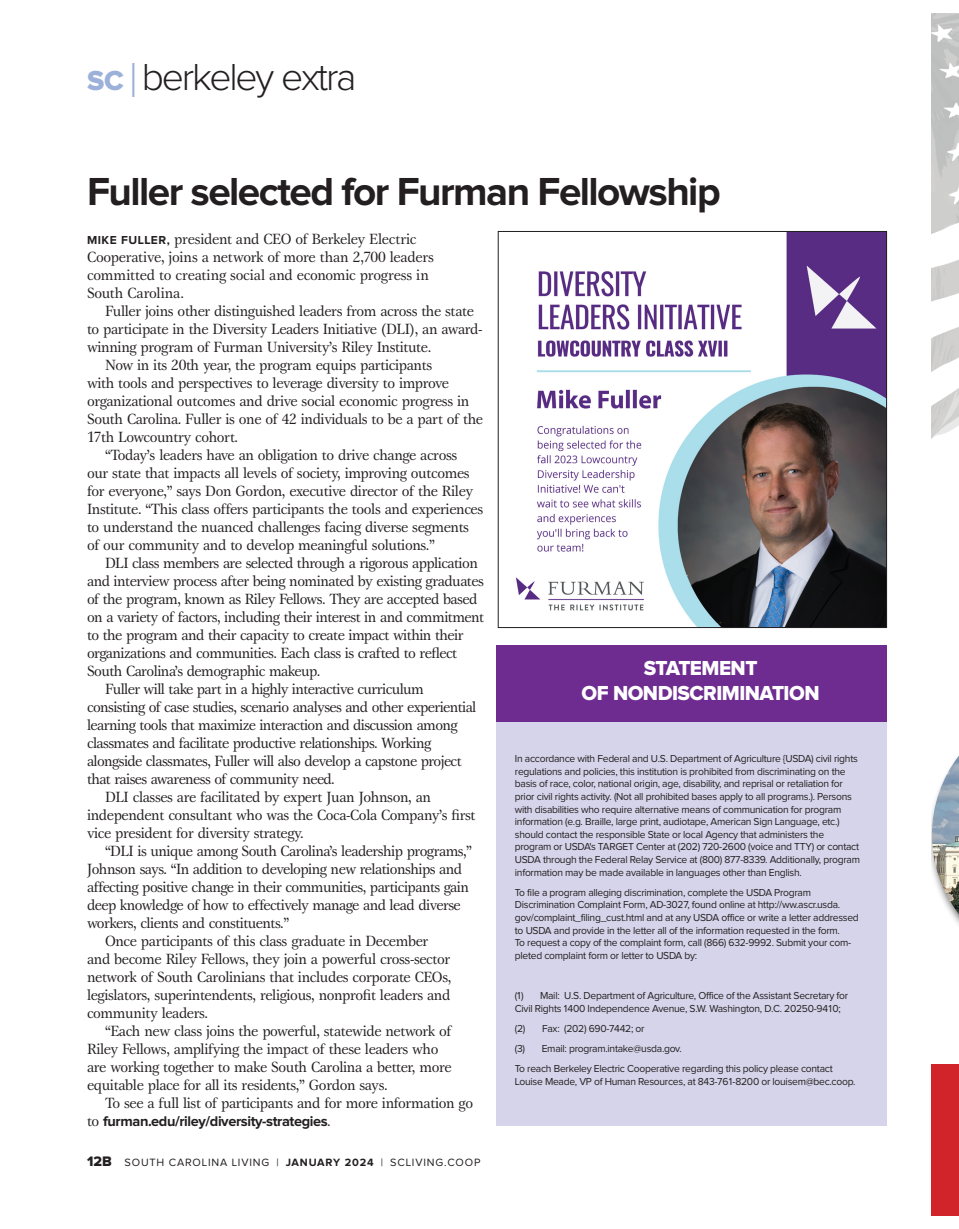
<style>
.page{position:relative;width:959px;height:1229px;background:#fff}
.page>*{position:absolute;margin:0;border:0;box-sizing:border-box;transform-origin:0 0}
.Head_27pt_lead_story{font:700 40.5px "Proxima Nova";letter-spacing:-.04em;color:#231f20}
.Dept_logo{font:300 39px "Proxima Nova";letter-spacing:-.055em;color:#231f20}
.BOX_9_12_Regular{font:21px "Proxima Nova Extrabld";letter-spacing:-.025em;color:#fff}
.BODY_text{font:15.3px/18px "Gamma ITC Std";letter-spacing:-.025em;color:#231f20}
.BODY_Text_No_Indent{font:15.3px/18px "Gamma ITC Std";letter-spacing:-.015em;color:#231f20}
.BODY_text-2{font:700 14.55px "Proxima Nova";letter-spacing:-.03em;color:#231f20}
.t1{font:10.95px "Proxima Nova";letter-spacing:.075em;color:#231f20}
.BOX_9_12_Regular_noin{font:10.5px/12.6px "Proxima Nova";letter-spacing:-.025em;color:#231f20}
.s1{font-family:"Proxima Nova Extrabld";font-weight:400;font-size:28.5px;color:#9cb1da}
.s2{font-size:48px;color:#9cb1da}
.s3{font-family:"Proxima Nova";font-weight:700;font-size:12px}
.s4{font-family:"Gamma ITC Std";font-weight:400;font-size:15.3px}
.s5{font-family:"Proxima Nova Extrabld";font-size:14.25px}
.s6{font-weight:700}
</style>
<div class="page">
<img style="left:932px;top:14px;width:26px;height:424px">
<div style="left:931px;top:1063px;width:27px;height:152px;background:#d1232a"></div>
<img style="left:932px;top:757px;width:26px;height:157px">
<div style="left:496px;top:645px;width:390px;height:480px;background:#d6d4ea"></div>
<img style="left:516px;top:233px;width:368px;height:393px">
<div style="left:498px;top:231px;width:388px;height:397px;border:1px solid #231f20"></div>
<div style="left:496px;top:645px;width:390px;height:76px;background:#6e2c91"></div>
<p class="Dept_logo" style="left:87px;top:59px;width:271px"><span class="s1">SC</span> <span class="s2">|</span>berkeley extra</p>
<p class="Head_27pt_lead_story" style="left:87px;top:172px;width:635px">Fuller selected for Furman Fellowship</p>
<p class="BODY_Text_No_Indent" style="left:87px;top:229px;width:348px"><span class="s3">MIKE FULLER,</span> president and CEO of Berkeley Electric Cooperative, joins a network of more than 2,700 leaders committed to creating social and economic progress in South Carolina.</p>
<p class="BODY_text" style="left:87px;top:301px;width:397px;text-indent:18px">Fuller joins other distinguished leaders from across the state to participate in the Diversity Leaders Initiative (DLI), an award&shy;winning program of Furman University’s Riley Institute.</p>
<p class="BODY_text" style="left:87px;top:355px;width:397px;text-indent:18px">Now in its 20th year, the program equips participants<br>with tools and perspectives to leverage diversity to improve organizational outcomes and drive social economic progress in South Carolina. Fuller is one of 42 individuals to be a part of the 17th Lowcountry cohort.</p>
<p class="BODY_text" style="left:87px;top:445px;width:397px;text-indent:18px">“Today’s leaders have an obligation to drive change across<br>our state that impacts all levels of society, improving outcomes for everyone,” says Don Gordon, executive director of the Riley Institute. “This class offers participants the tools and experiences to understand the nuanced challenges facing diverse segments of our community and to develop meaningful solutions.”</p>
<p class="BODY_text" style="left:87px;top:553px;width:398px;text-indent:18px">DLI class members are selected through a rigorous application and interview process after being nominated by existing graduates of the program, known as Riley Fellows. They are accepted based on a variety of factors, including their interest in and commitment to the program and their capacity to create impact within their organizations and communities. Each class is crafted to reflect South Carolina’s demographic makeup.</p>
<p class="BODY_text" style="left:87px;top:679px;width:391px;text-indent:18px">Fuller will take part in a highly interactive curriculum consisting of case studies, scenario analyses and other experiential learning tools that maximize interaction and discussion among classmates and facilitate productive relationships. Working alongside classmates, Fuller will also develop a capstone project that raises awareness of community need.</p>
<p class="BODY_text" style="left:87px;top:787px;width:390px;text-indent:18px">DLI classes are facilitated by expert Juan Johnson, an independent consultant who was the Coca-Cola Company’s first vice president for diversity strategy.</p>
<p class="BODY_text" style="left:87px;top:841px;width:386px;text-indent:18px">“DLI is unique among South Carolina’s leadership programs,” Johnson says. “In addition to developing new relationships and affecting positive change in their communities, participants gain deep knowledge of how to effectively manage and lead diverse workers, clients and constituents.”</p>
<p class="BODY_text" style="left:87px;top:931px;width:366px;text-indent:18px">Once participants of this class graduate in December and become Riley Fellows, they join a powerful cross-sector network of South Carolinians that includes corporate CEOs, legislators, superintendents, religious, nonprofit leaders and community leaders.</p>
<p class="BODY_text" style="left:87px;top:1021px;width:366px;text-indent:18px">“Each new class joins the powerful, statewide network of Riley Fellows, amplifying the impact of these leaders who are working together to make South Carolina a better, more equitable place for all its residents,” Gordon says.</p>
<p class="BODY_text" style="left:105px;top:1093px;width:369px">To see a full list of participants and for more information go</p>
<p class="BODY_text-2" style="left:87px;top:1114px;width:245px"><span class="s4">to</span> furman.edu/riley/diversity-strategies<span class="s4">.</span></p>
<p class="BOX_9_12_Regular" style="left:644px;top:658px;width:115px">STATEMENT</p>
<p class="BOX_9_12_Regular" style="left:581px;top:683px;width:239px">OF NONDISCRIMINATION</p>
<p class="BOX_9_12_Regular_noin" style="left:515px;top:753px;width:347px">In accordance with Federal and U.S. Department of Agriculture {USDA) civil rights regulations and policies, this institution is prohibited from discriminating on the basis of race, color, national origin, age, disability, and reprisal or retaliation for prior civil rights activity. (Not all prohibited bases apply to all programs.). Persons with disabilities who require alternative means of communication for program information (e.g. Braille, large print, audiotape, American Sign Language, etc.) should contact the responsible State or local Agency that administers the program or USDA's TARGET Center at (202) 720-2600 (voice and TTY) or contact USDA through the Federal Relay Service at (800) 877-8339. Additionally, program information may be made available in languages other than English.</p>
<p class="BOX_9_12_Regular_noin" style="left:515px;top:886px;width:345px">To file a program alleging discrimination, complete the USDA Program Discrimination Complaint Form, AD-3027, found online at http://ww.ascr.usda. gov/complaint_filing_cust.html and at any USDA office or write a letter addressed to USDA and provide in the letter all of the information requested in the form.<br>To request a copy of the complaint form, call (866) 632-9992. Submit your com&shy;pleted complaint form or letter to USDA by:</p>
<p class="BOX_9_12_Regular_noin" style="left:515px;top:989px;width:335px">(1) Mail: U.S. Department of Agriculture, Office of the Assistant Secretary for<br>Civil Rights 1400 Independence Avenue, S.W. Washington, D.C. 20250-9410;</p>
<p class="BOX_9_12_Regular_noin" style="left:515px;top:1022px;width:131px">(2) Fax: (202) 690-7442; or</p>
<p class="BOX_9_12_Regular_noin" style="left:515px;top:1042px;width:168px">(3) Email: program.intake@usda.gov.</p>
<p class="BOX_9_12_Regular_noin" style="left:515px;top:1062px;width:342px">To reach Berkeley Electric Cooperative regarding this policy please contact<br>Louise Meade, VP of Human Resources, at 843-761-8200 or louisem@bec.coop.</p>
<p class="t1" style="left:87px;top:1157px;width:395px"><span class="s5">12B</span> SOUTH CAROLINA LIVING | <span class="s6">JANUARY 2024</span> | SCLIVING.COOP</p>
</div>
